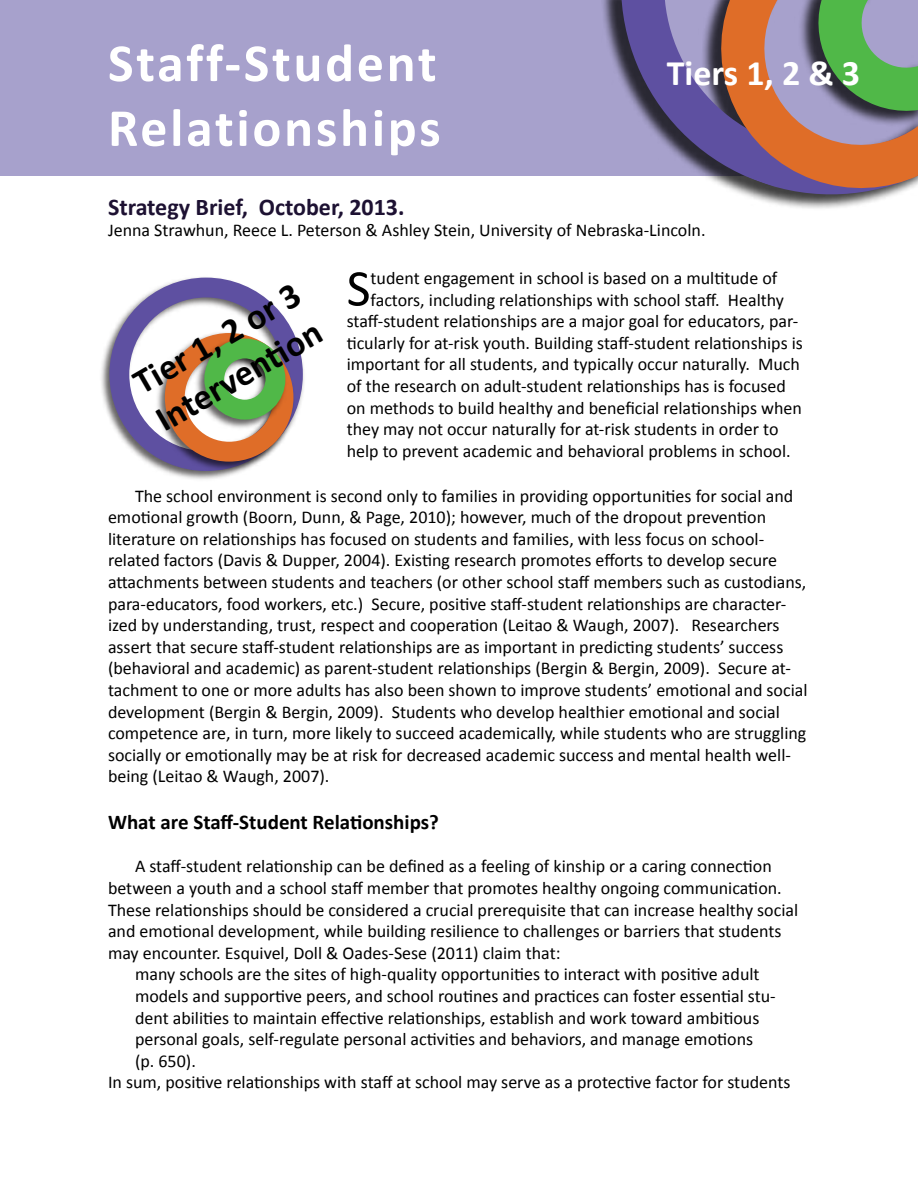
<style>
.page{position:relative;width:918px;height:1188px;background:#fff}
.page>*{position:absolute;margin:0;border:0;box-sizing:border-box;transform-origin:0 0}
.t1{font:700 54px/64.8px "Calibri";letter-spacing:.05em;color:#fff}
.t2{font:52.05px "Calibri";color:#000}
.t3{font:700 36px/43.2px "Calibri";color:#000}
.t4{font:700 36px "Calibri";color:#fff}
.t5{font:700 24px "Calibri";color:#1d1132}
.t6{font:700 21px "Calibri";color:#000}
.t7{font:18px/21.6px "Calibri";color:#000}
</style>
<div class="page">
<div style="left:0;top:0;width:918px;height:176px;background:#a7a1cc"></div>
<div style="left:601px;top:0;width:317px;height:210px;background:#000;opacity:.75"></div>
<svg style="left:621px;top:0;width:297px;height:197px"></svg>
<svg style="left:704px;top:0;width:214px;height:182px"></svg>
<img style="left:101px;top:277px;width:203px;height:202px">
<div style="left:109px;top:278px;width:194px;height:193px;border:20px solid #5e50a1;border-radius:50%"></div>
<img style="left:153px;top:329px;width:145px;height:144px">
<div style="left:165px;top:333px;width:128px;height:129px;border:20px solid #df6d28;border-radius:50%"></div>
<img style="left:193px;top:334px;width:97px;height:97px">
<div style="left:204px;top:339px;width:81px;height:81px;border:20px solid #50b848;border-radius:50%"></div>
<h1 class="t1" style="left:108px;top:31px;width:334px">Staff-Student<br>Relationships</h1>
<h3 class="t4" style="left:667px;top:50px;width:195px">Tiers 1, 2 &amp; 3</h3>
<h3 class="t5" style="left:108px;top:191px;width:298px">Strategy Brief, October, 2013.</h3>
<p class="t7" style="left:108px;top:219px;width:599px">Jenna Strawhun, Reece L. Peterson &amp; Ashley Stein, University of Nebraska-Lincoln.</p>
<h3 class="t3" style="left:125px;top:366px;width:188px;rotate:-30deg">Tier 1, 2 or 3<br>Interventi on</h3>
<h2 class="t2" style="left:347px;top:255px;width:25px">S</h2>
<p class="t7" style="left:371px;top:267px;width:408px">tudent engagement in school is based on a multitude of</p>
<p class="t7" style="left:371px;top:289px;width:415px">factors, including relationships with school staff. Healthy</p>
<p class="t7" style="left:347px;top:310px;width:453px">staff-student relationships are a major goal for educators, par-</p>
<p class="t7" style="left:347px;top:332px;width:458px">ticularly for at-risk youth. Building staff-student relationships is</p>
<p class="t7" style="left:347px;top:354px;width:455px">important for all students, and typically occur naturally. Much</p>
<p class="t7" style="left:347px;top:375px;width:441px">of the research on adult-student relationships has is focused</p>
<p class="t7" style="left:347px;top:397px;width:457px">on methods to build healthy and beneficial relationships when</p>
<p class="t7" style="left:347px;top:418px;width:433px">they may not occur naturally for at-risk students in order to</p>
<p class="t7" style="left:347px;top:440px;width:446px">help to prevent academic and behavioral problems in school.</p>
<p class="t7" style="left:108px;top:485px;width:701px;text-indent:27px">The school environment is second only to families in providing opportunities for social and emotional growth (Boorn, Dunn, &amp; Page, 2010); however, much of the dropout prevention literature on relationships has focused on students and families, with less focus on school&shy;related factors (Davis &amp; Dupper, 2004). Existing research promotes efforts to develop secure attachments between students and teachers (or other school staff members such as custodians, para-educators, food workers, etc.) Secure, positive staff-student relationships are character&shy;ized by understanding, trust, respect and cooperation (Leitao &amp; Waugh, 2007). Researchers assert that secure staff-student relationships are as important in predicting students’ success (behavioral and academic) as parent-student relationships (Bergin &amp; Bergin, 2009). Secure at&shy;tachment to one or more adults has also been shown to improve students’ emotional and social development (Bergin &amp; Bergin, 2009). Students who develop healthier emotional and social competence are, in turn, more likely to succeed academically, while students who are struggling socially or emotionally may be at risk for decreased academic success and mental health well&shy;being (Leitao &amp; Waugh, 2007).</p>
<p class="t6" style="left:108px;top:809px;width:333px">What are Staff-Student Relationships?</p>
<p class="t7" style="left:135px;top:856px;width:638px">A staff-student relationship can be defined as a feeling of kinship or a caring connection</p>
<p class="t7" style="left:108px;top:877px;width:675px">between a youth and a school staff member that promotes healthy ongoing communication.</p>
<p class="t7" style="left:108px;top:899px;width:692px">These relationships should be considered a crucial prerequisite that can increase healthy social</p>
<p class="t7" style="left:108px;top:921px;width:675px">and emotional development, while building resilience to challenges or barriers that students</p>
<p class="t7" style="left:108px;top:942px;width:454px">may encounter. Esquivel, Doll &amp; Oades-Sese (2011) claim that:</p>
<p class="t7" style="left:135px;top:964px;width:626px">many schools are the sites of high-quality opportunities to interact with positive adult</p>
<p class="t7" style="left:135px;top:985px;width:642px">models and supportive peers, and school routines and practices can foster essential stu-</p>
<p class="t7" style="left:135px;top:1007px;width:626px">dent abilities to maintain effective relationships, establish and work toward ambitious</p>
<p class="t7" style="left:135px;top:1029px;width:620px">personal goals, self-regulate personal activities and behaviors, and manage emotions</p>
<p class="t7" style="left:135px;top:1050px;width:62px">(p. 650).</p>
<p class="t7" style="left:108px;top:1072px;width:684px">In sum, positive relationships with staff at school may serve as a protective factor for students</p>
</div>
